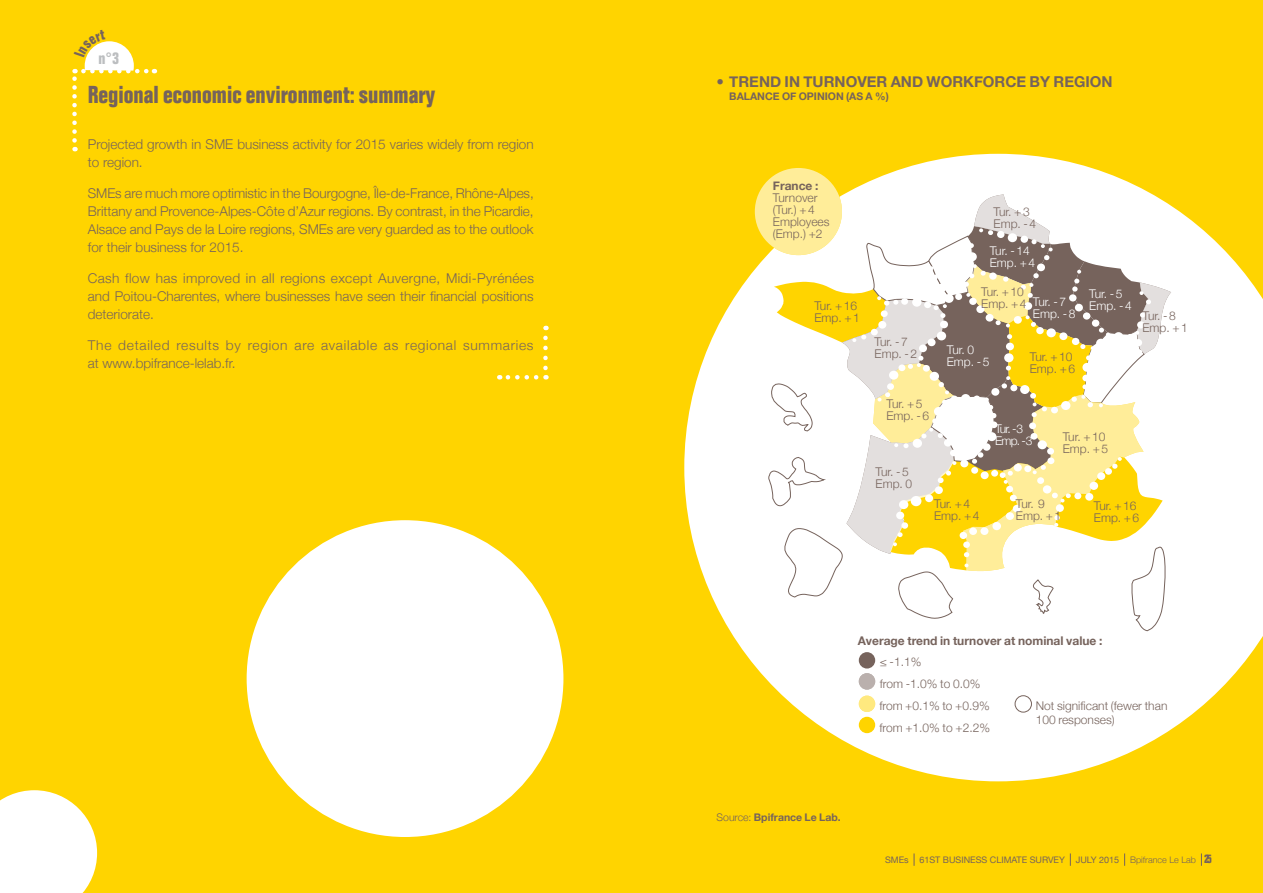
<style>
.page{position:relative;width:1263px;height:893px;background:#ffd400}
.page>*{position:absolute;margin:0;border:0;box-sizing:border-box;transform-origin:0 0}
.t1{font:700 condensed 24px "Folio";color:#76635c}
.t2{font:700 condensed 16.5px "Folio";color:#bcbec0}
.t3{font:700 15px "Helvetica Neue";color:#76635c}
.t4{font:300 13.5px/18px "Helvetica Neue";color:#76635c;text-align:justify}
.t5{font:300 13.5px/18px "Helvetica Neue";letter-spacing:.05em;color:#76635c}
.t6{font:300 12px/12px "Helvetica Neue";color:#76635c}
.t7{font:300 12px/12px "Helvetica Neue";color:#fff}
.t8{font:700 12px "Helvetica Neue";color:#76635c}
.t9{font:700 10.5px "Helvetica Neue";color:#76635c}
.t10{font:9px "Helvetica Neue";color:#76635c}
.s1{font-weight:300}
.s2{font-family:"Folio";font-weight:700;font-stretch:condensed;font-size:12px}
</style>
<div class="page">
<svg style="left:684px;top:154px;width:579px;height:627px;fill:#fff"></svg>
<div style="left:247px;top:520px;width:316px;height:317px;background:#fff;border-radius:50%"></div>
<svg style="left:0;top:790px;width:97px;height:103px;background:#fffae1"></svg>
<svg style="left:914px;top:853px;width:1px;height:13px"></svg>
<svg style="left:1070px;top:853px;width:1px;height:13px"></svg>
<svg style="left:1124px;top:853px;width:1px;height:13px"></svg>
<svg style="left:1201px;top:853px;width:1px;height:13px"></svg>
<svg style="left:543px;top:338px;width:5px;height:41px"></svg>
<svg style="left:499px;top:375px;width:37px;height:4px"></svg>
<div style="left:1015px;top:695px;width:17px;height:17px;border:1px solid #76635c;border-radius:50%"></div>
<div style="left:859px;top:652px;width:16px;height:16px;background:#76635c;border-radius:50%"></div>
<div style="left:859px;top:696px;width:16px;height:16px;background:#ffe97f;border-radius:50%"></div>
<div style="left:859px;top:717px;width:16px;height:16px;background:#ffd400;border-radius:50%"></div>
<div style="left:859px;top:673px;width:16px;height:17px;background:#bab0ad;border-radius:50%"></div>
<svg style="left:768px;top:194px;width:403px;height:437px;background:#ebe1be"></svg>
<div style="left:755px;top:168px;width:87px;height:87px;background:#ffed99;border-radius:50%"></div>
<svg style="left:72px;top:41px;width:83px;height:99px"></svg>
<p class="t2" style="left:98px;top:50px;width:22px">n°3</p>
<h1 class="t1" style="left:88px;top:82px;width:349px">Regional economic environment: summary</h1>
<p class="t4" style="left:88px;top:135px;width:447px">Projected growth in SME business activity for 2015 varies widely from region to region.</p>
<p class="t4" style="left:88px;top:184px;width:447px">SMEs are much more optimistic in the Bourgogne, Île-de-France, Rhône-Alpes, Brittany and Provence-Alpes-Côte d’Azur regions. By contrast, in the Picardie, Alsace and Pays de la Loire regions, SMEs are very guarded as to the outlook for their business for 2015.</p>
<p class="t4" style="left:88px;top:269px;width:447px">Cash flow has improved in all regions except Auvergne, Midi-Pyrénées and Poitou-Charentes, where businesses have seen their financial positions deteriorate.</p>
<p class="t5" style="left:88px;top:336px;width:447px">The detailed results by region are available as regional summaries at www.bpifrance-lelab.fr.</p>
<p class="t3" style="left:716px;top:72px;width:398px">• TREND IN TURNOVER AND WORKFORCE BY REGION</p>
<p class="t9" style="left:729px;top:90px;width:161px">BALANCE OF OPINION (AS A %)</p>
<p class="t8" style="left:773px;top:179px;width:47px">France :</p>
<p class="t6" style="left:773px;top:192px;width:58px">Turnover (Tur.) +4<br>Employees (Emp.) +2</p>
<p class="t6" style="left:814px;top:299px;width:47px">Tur. +16<br>Emp. +1</p>
<p class="t6" style="left:993px;top:205px;width:44px">Tur. + 3<br>Emp. -4</p>
<p class="t6" style="left:874px;top:336px;width:44px">Tur. - 7<br>Emp. -2</p>
<p class="t6" style="left:886px;top:398px;width:44px">Tur. + 5<br>Emp. -6</p>
<p class="t6" style="left:876px;top:465px;width:38px">Tur. - 5<br>Emp. 0</p>
<p class="t7" style="left:990px;top:245px;width:47px">Tur. -14<br>Emp. +4</p>
<p class="t6" style="left:981px;top:286px;width:47px">Tur. +10<br>Emp. +4</p>
<p class="t7" style="left:1033px;top:296px;width:44px">Tur. - 7<br>Emp. -8</p>
<p class="t7" style="left:1089px;top:288px;width:44px">Tur. - 5<br>Emp. -4</p>
<p class="t7" style="left:947px;top:343px;width:44px">Tur. 0<br>Emp. -5</p>
<p class="t6" style="left:1030px;top:350px;width:47px">Tur. +10<br>Emp. +6</p>
<p class="t6" style="left:1142px;top:309px;width:47px">Tur. - 8<br>Emp. +1</p>
<p class="t7" style="left:995px;top:423px;width:39px">Tur. -3<br>Emp. -3</p>
<p class="t6" style="left:1063px;top:430px;width:47px">Tur. +10<br>Emp. +5</p>
<p class="t6" style="left:934px;top:498px;width:47px">Tur. + 4<br>Emp. +4</p>
<p class="t6" style="left:1094px;top:500px;width:47px">Tur. +16<br>Emp. +6</p>
<p class="t6" style="left:1016px;top:498px;width:47px">Tur. 9<br>Emp. +1</p>
<p class="t8" style="left:858px;top:633px;width:246px">Average trend in turnover at nominal value :</p>
<p class="t6" style="left:880px;top:655px;width:43px">≤ -1.1%</p>
<p class="t6" style="left:880px;top:677px;width:102px">from -1.0% to 0.0%</p>
<p class="t9" style="left:716px;top:811px;width:126px"><span class="s1">Source:</span> Bpifrance Le Lab.</p>
<p class="t6" style="left:879px;top:699px;width:112px">from +0.1% to +0.9%</p>
<p class="t6" style="left:1036px;top:698px;width:133px;line-height:14.9px">Not significant (fewer than<br>100 responses)</p>
<p class="t6" style="left:879px;top:721px;width:112px">from +1.0% to +2.2%</p>
<p class="t10" style="left:885px;top:854px;width:328px">SMEs 61ST BUSINESS CLIMATE SURVEY JULY 2015 <span class="s1">Bpifrance Le Lab</span> <span class="s2">25</span></p>
</div>
